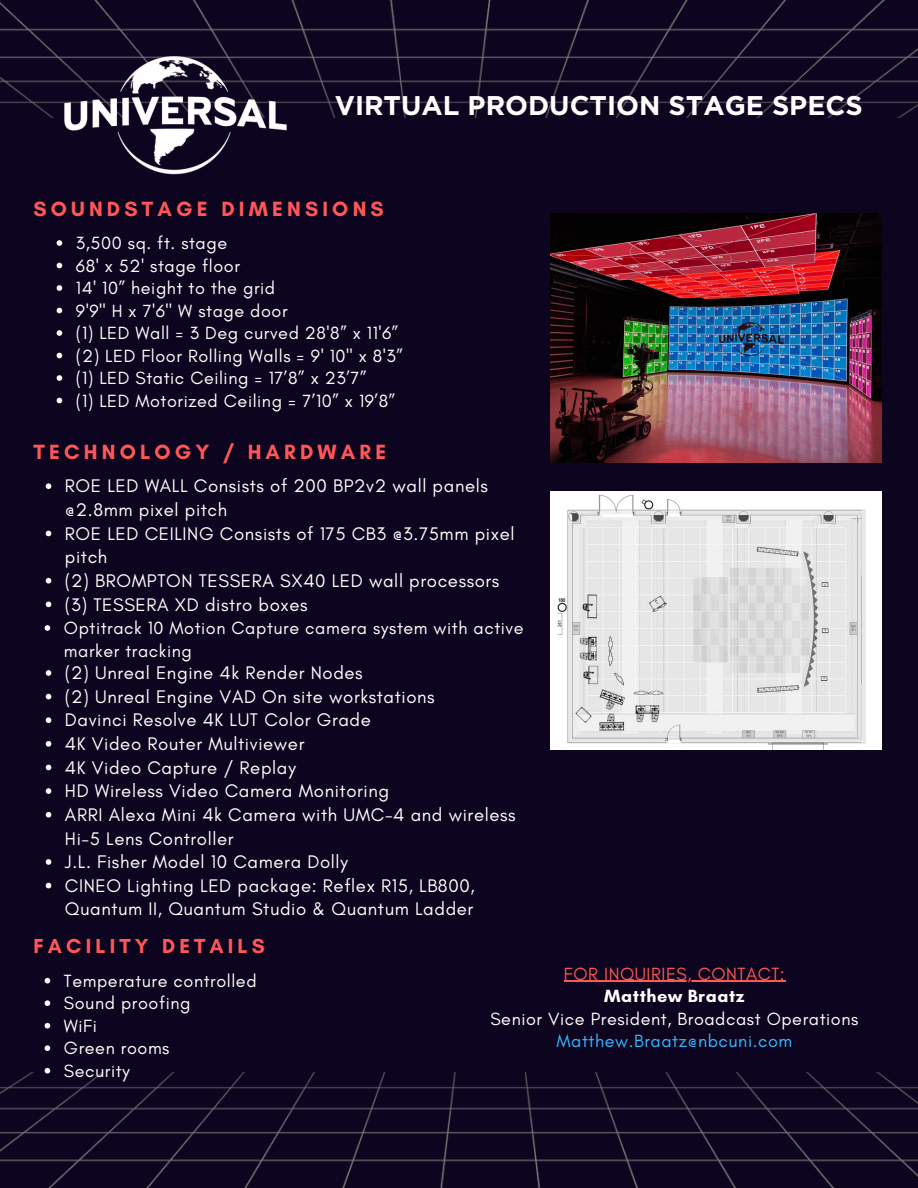
<style>
.page{position:relative;width:918px;height:1188px;background:#0d041f}
.page>*{position:absolute;margin:0;border:0;box-sizing:border-box;transform-origin:0 0}
.t1{font:700 27px "Gotham";color:#fff}
.t2{font:700 21px "Glacial Indifference";letter-spacing:.2em;color:#ff5757}
.t3{font:700 20.7px "Glacial Indifference";letter-spacing:.2em;color:#ff5757}
.t4{font:18.6px/23.7px "Glacial Indifference";letter-spacing:.03em;color:#fff}
.t5{font:18px/22.5px "Glacial Indifference";letter-spacing:.03em;color:#fff}
.t6{font:18px "Glacial Indifference";letter-spacing:.03em;color:#38b6ff}
.t7{font:18px "Glacial Indifference";letter-spacing:.03em;color:#ff5757}
.t8{font:700 18px "Glacial Indifference";letter-spacing:.03em;color:#fff}
</style>
<div class="page">
<img style="left:0;top:1073px;width:918px;height:115px">
<img style="left:0;top:0;width:918px;height:118px">
<img style="left:49px;top:45px;width:247px;height:130px">
<img style="left:551px;top:214px;width:330px;height:248px">
<img style="left:551px;top:491px;width:330px;height:259px">
<svg style="left:46px;top:483px;width:5px;height:6px"></svg>
<svg style="left:46px;top:531px;width:5px;height:5px"></svg>
<svg style="left:46px;top:578px;width:5px;height:6px"></svg>
<svg style="left:46px;top:602px;width:5px;height:5px"></svg>
<svg style="left:45px;top:625px;width:5px;height:6px"></svg>
<svg style="left:46px;top:670px;width:5px;height:6px"></svg>
<svg style="left:46px;top:694px;width:5px;height:5px"></svg>
<svg style="left:46px;top:717px;width:5px;height:6px"></svg>
<svg style="left:46px;top:741px;width:5px;height:6px"></svg>
<svg style="left:46px;top:765px;width:5px;height:5px"></svg>
<svg style="left:46px;top:788px;width:5px;height:6px"></svg>
<svg style="left:46px;top:812px;width:5px;height:6px"></svg>
<svg style="left:46px;top:859px;width:5px;height:6px"></svg>
<svg style="left:46px;top:883px;width:5px;height:5px"></svg>
<svg style="left:57px;top:240px;width:5px;height:6px"></svg>
<svg style="left:57px;top:263px;width:5px;height:5px"></svg>
<svg style="left:57px;top:285px;width:5px;height:6px"></svg>
<svg style="left:57px;top:308px;width:5px;height:5px"></svg>
<svg style="left:57px;top:330px;width:5px;height:6px"></svg>
<svg style="left:57px;top:353px;width:5px;height:5px"></svg>
<svg style="left:57px;top:375px;width:5px;height:6px"></svg>
<svg style="left:57px;top:398px;width:5px;height:5px"></svg>
<svg style="left:45px;top:978px;width:5px;height:6px"></svg>
<svg style="left:45px;top:1000px;width:5px;height:6px"></svg>
<svg style="left:45px;top:1023px;width:5px;height:6px"></svg>
<svg style="left:45px;top:1045px;width:5px;height:6px"></svg>
<svg style="left:45px;top:1068px;width:5px;height:6px"></svg>
<hr style="left:564px;top:981px;width:221px;height:1px;background:#ff5757">
<h1 class="t1" style="left:335px;top:93px;width:529px">VIRTUAL PRODUCTION STAGE SPECS</h1>
<p class="t2" style="left:33px;top:196px;width:352px">SOUNDSTAGE DIMENSIONS</p>
<p class="t5" style="left:76px;top:232px;width:329px">3,500 sq. ft. stage<br>68' x 52' stage floor<br>14' 10” height to the grid<br>9'9" H x 7'6" W stage door<br>(1) LED Wall = 3 Deg curved 28'8” x 11'6” (2) LED Floor Rolling Walls = 9' 10" x 8'3” (1) LED Static Ceiling = 17’8” x 23’7”<br>(1) LED Motorized Ceiling = 7’10” x 19’8”</p>
<p class="t2" style="left:33px;top:440px;width:354px">TECHNOLOGY / HARDWARE</p>
<p class="t4" style="left:65px;top:474px;width:451px">ROE LED WALL Consists of 200 BP2v2 wall panels @2.8mm pixel pitch<br>ROE LED CEILING Consists of 175 CB3 @3.75mm pixel pitch<br>(2) BROMPTON TESSERA SX40 LED wall processors (3) TESSERA XD distro boxes</p>
<p class="t5" style="left:64px;top:617px;width:461px">Optitrack 10 Motion Capture camera system with active marker tracking</p>
<p class="t4" style="left:65px;top:661px;width:452px">(2) Unreal Engine 4k Render Nodes<br>(2) Unreal Engine VAD On site workstations<br>Davinci Resolve 4K LUT Color Grade<br>4K Video Router Multiviewer<br>4K Video Capture / Replay<br>HD Wireless Video Camera Monitoring<br>ARRI Alexa Mini 4k Camera with UMC-4 and wireless Hi-5 Lens Controller<br>J.L. Fisher Model 10 Camera Dolly<br>CINEO Lighting LED package: Reflex R15, LB800, Quantum II, Quantum Studio &amp; Quantum Ladder</p>
<p class="t3" style="left:33px;top:933px;width:233px">FACILITY DETAILS</p>
<p class="t5" style="left:64px;top:969px;width:194px">Temperature controlled<br>Sound proofing<br>WiFi<br>Green rooms<br>Security</p>
<p class="t7" style="left:564px;top:962px;width:222px">FOR INQUIRIES, CONTACT:</p>
<p class="t8" style="left:604px;top:985px;width:142px">Matthew Braatz</p>
<p class="t5" style="left:490px;top:1007px;width:369px">Senior Vice President, Broadcast Operations</p>
<p class="t6" style="left:557px;top:1030px;width:237px">Matthew.Braatz@nbcuni.com</p>
</div>
